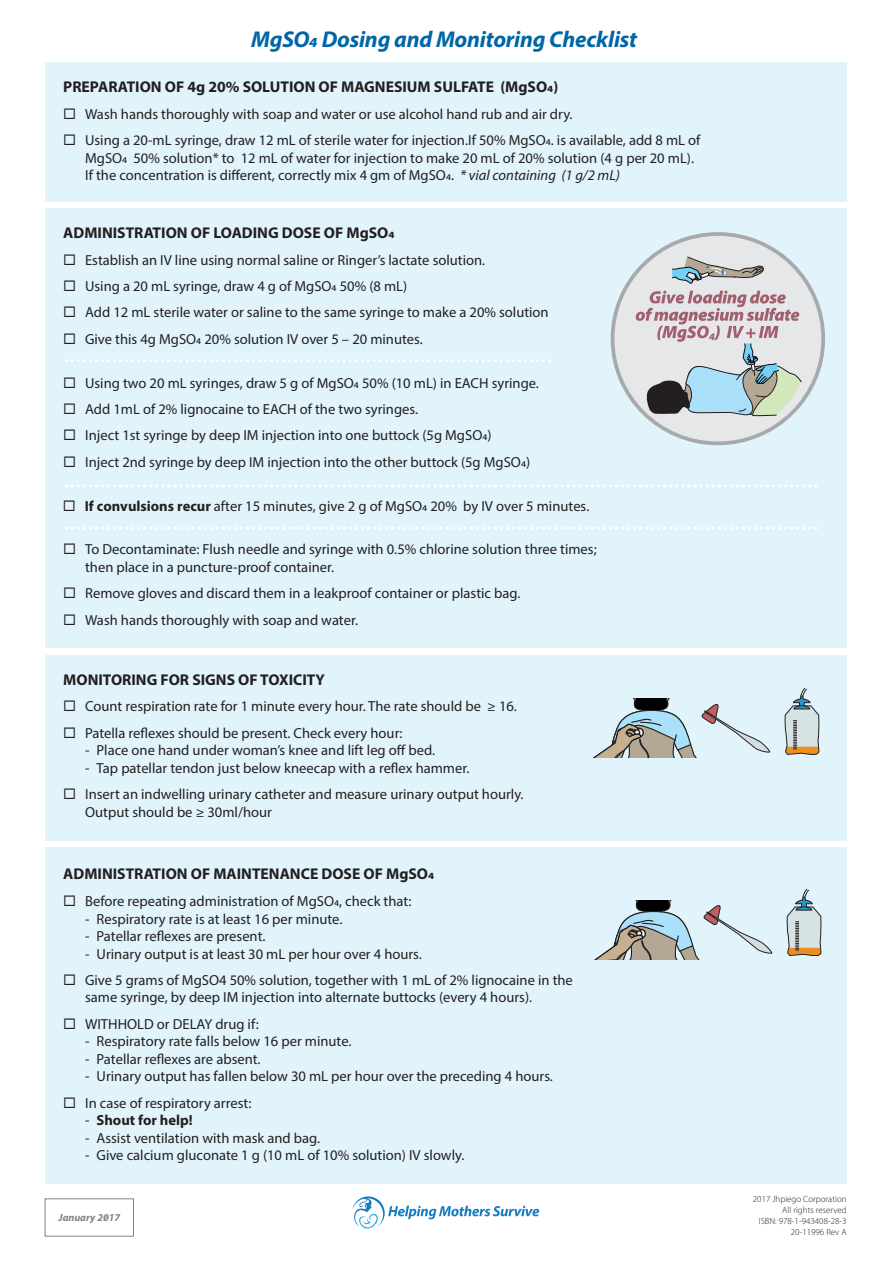
<style>
.page{position:relative;width:893px;height:1263px;background:#fff}
.page>*{position:absolute;margin:0;border:0;box-sizing:border-box;transform-origin:0 0}
.t1{font:italic 700 22.95px "Myriad Pro";letter-spacing:-.01em;color:#0166a5}
.t2{font:700 15.6px "Myriad Pro";color:#231f20}
.t3{font:14.55px/17.5px "Myriad Pro";color:#231f20}
.t4{font:700 14.55px "Myriad Pro";color:#231f20}
.t5{font:italic 700 10.5px "Myriad Pro";color:#808285}
.Tabell{font:300 9px "Myriad Pro";color:#231f20}
.s1{font-style:italic}
.s2{font-weight:700}
.s3{font-weight:400}
</style>
<div class="page">
<div style="left:45px;top:848px;width:802px;height:336px;background:#e1f4fc"></div>
<div style="left:45px;top:655px;width:802px;height:185px;background:#e1f4fc"></div>
<div style="left:45px;top:209px;width:802px;height:439px;background:#e1f4fc"></div>
<div style="left:45px;top:63px;width:802px;height:139px;background:#e1f4fc"></div>
<svg style="left:352px;top:1196px;width:187px;height:33px"></svg>
<svg style="left:784px;top:687px;width:36px;height:68px"></svg>
<svg style="left:592px;top:699px;width:178px;height:59px"></svg>
<svg style="left:786px;top:889px;width:36px;height:67px"></svg>
<svg style="left:595px;top:900px;width:177px;height:59px"></svg>
<div style="left:612px;top:234px;width:211px;height:209px;background:#e6e7e9;border-radius:50%"></div>
<svg style="left:636px;top:246px;width:166px;height:170px"></svg>
<svg style="left:66px;top:359px;width:484px;height:3px"></svg>
<svg style="left:66px;top:484px;width:750px;height:3px"></svg>
<svg style="left:66px;top:527px;width:750px;height:3px"></svg>
<div style="left:45px;top:1198px;width:89px;height:38px;border:1px solid #808285"></div>
<p class="t1" style="left:251px;top:24px;width:387px">MgSO4 Dosing and Monitoring Checklist</p>
<p class="t2" style="left:63px;top:77px;width:497px">PREPARATION OF 4g 20% SOLUTION OF MAGNESIUM SULFATE (MgSO4)</p>
<p class="t3" style="left:63px;top:105px;width:511px">◻ Wash hands thoroughly with soap and water or use alcohol hand rub and air dry.</p>
<p class="t3" style="left:85px;top:131px;width:617px;text-indent:-22px">◻ Using a 20-mL syringe, draw 12 mL of sterile water for injection.If 50% MgSO4. is available, add 8 mL of<br>MgSO4 50% solution* to 12 mL of water for injection to make 20 mL of 20% solution (4 g per 20 mL).<br>If the concentration is different, correctly mix 4 gm of MgSO4. <span class="s1">* vial containing (1 g/2 mL)</span></p>
<p class="t2" style="left:63px;top:222px;width:333px">ADMINISTRATION OF LOADING DOSE OF MgSO4</p>
<p class="t3" style="left:63px;top:251px;width:423px">◻ Establish an IV line using normal saline or Ringer’s lactate solution.</p>
<p class="t3" style="left:63px;top:277px;width:345px">◻ Using a 20 mL syringe, draw 4 g of MgSO4 50% (8 mL)</p>
<p class="t3" style="left:63px;top:304px;width:487px">◻ Add 12 mL sterile water or saline to the same syringe to make a 20% solution</p>
<p class="t3" style="left:63px;top:330px;width:361px">◻ Give this 4g MgSO4 20% solution IV over 5 – 20 minutes.</p>
<p class="t3" style="left:63px;top:374px;width:477px">◻ Using two 20 mL syringes, draw 5 g of MgSO4 50% (10 mL) in EACH syringe.</p>
<p class="t3" style="left:63px;top:400px;width:356px">◻ Add 1mL of 2% lignocaine to EACH of the two syringes.</p>
<p class="t3" style="left:63px;top:426px;width:430px">◻ Inject 1st syringe by deep IM injection into one buttock (5g MgSO4)</p>
<p class="t3" style="left:63px;top:453px;width:468px">◻ Inject 2nd syringe by deep IM injection into the other buttock (5g MgSO4)</p>
<p class="t3" style="left:63px;top:497px;width:528px">◻ <span class="s2">If convulsions recur</span> after 15 minutes, give 2 g of MgSO4 20% by IV over 5 minutes.</p>
<p class="t3" style="left:85px;top:540px;width:513px;text-indent:-22px">◻ To Decontaminate: Flush needle and syringe with 0.5% chlorine solution three times; then place in a puncture-proof container.</p>
<p class="t3" style="left:63px;top:584px;width:459px">◻ Remove gloves and discard them in a leakproof container or plastic bag.</p>
<p class="t3" style="left:63px;top:611px;width:296px">◻ Wash hands thoroughly with soap and water.</p>
<p class="t2" style="left:63px;top:669px;width:263px">MONITORING FOR SIGNS OF TOXICITY</p>
<p class="t3" style="left:63px;top:697px;width:455px">◻ Count respiration rate for 1 minute every hour. The rate should be ≥ 16.</p>
<p class="t3" style="left:63px;top:724px;width:341px">◻ Patella reflexes should be present. Check every hour:</p>
<p class="t3" style="left:85px;top:741px;width:352px">- Place one hand under woman’s knee and lift leg off bed.</p>
<p class="t3" style="left:85px;top:759px;width:386px">- Tap patellar tendon just below kneecap with a reflex hammer.</p>
<p class="t3" style="left:85px;top:785px;width:440px;text-indent:-22px">◻ Insert an indwelling urinary catheter and measure urinary output hourly.<br>Output should be ≥ 30ml/hour</p>
<p class="t2" style="left:63px;top:864px;width:373px">ADMINISTRATION OF MAINTENANCE DOSE OF MgSO4</p>
<p class="t3" style="left:63px;top:892px;width:350px">◻ Before repeating administration of MgSO4, check that:</p>
<p class="t3" style="left:85px;top:910px;width:259px">- Respiratory rate is at least 16 per minute.</p>
<p class="t3" style="left:85px;top:927px;width:182px">- Patellar reflexes are present.</p>
<p class="t3" style="left:85px;top:945px;width:338px">- Urinary output is at least 30 mL per hour over 4 hours.</p>
<p class="t3" style="left:85px;top:971px;width:489px;text-indent:-22px">◻ Give 5 grams of MgSO4 50% solution, together with 1 mL of 2% lignocaine in the same syringe, by deep IM injection into alternate buttocks (every 4 hours).</p>
<p class="t3" style="left:63px;top:1015px;width:197px">◻ WITHHOLD or DELAY drug if:</p>
<p class="t3" style="left:85px;top:1032px;width:268px">- Respiratory rate falls below 16 per minute.</p>
<p class="t3" style="left:85px;top:1050px;width:177px">- Patellar reflexes are absent.</p>
<p class="t3" style="left:85px;top:1067px;width:469px">- Urinary output has fallen below 30 mL per hour over the preceding 4 hours.</p>
<p class="t3" style="left:63px;top:1094px;width:190px">◻ In case of respiratory arrest:</p>
<p class="t4" style="left:85px;top:1111px;width:109px"><span class="s3">-</span> Shout for help!</p>
<p class="t3" style="left:85px;top:1129px;width:236px">- Assist ventilation with mask and bag.</p>
<p class="t3" style="left:85px;top:1146px;width:381px">- Give calcium gluconate 1 g (10 mL of 10% solution) IV slowly.</p>
<p class="t5" style="left:59px;top:1211px;width:63px">January 2017</p>
<p class="Tabell" style="left:753px;top:1194px;width:95px">2017 Jhpiego Corporation</p>
<p class="Tabell" style="left:782px;top:1205px;width:66px">All rights reserved</p>
<p class="Tabell" style="left:759px;top:1215px;width:89px">ISBN: 978-1-943408-28-3</p>
<p class="Tabell" style="left:791px;top:1226px;width:57px">20-11996 Rev A</p>
</div>
